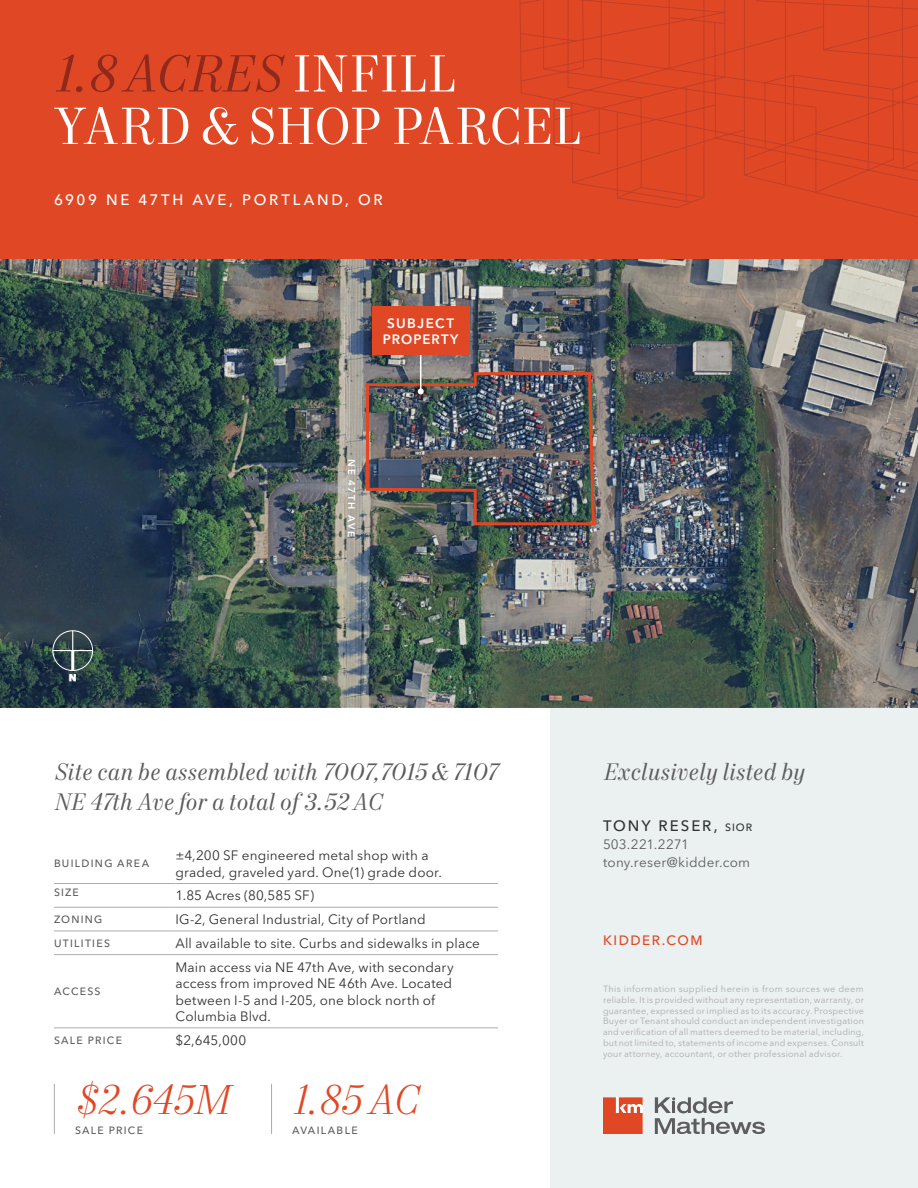
<style>
.page{position:relative;width:918px;height:1188px;background:#fff}
.page>*{position:absolute;margin:0;border:0;box-sizing:border-box;transform-origin:0 0}
.Headline_-_Level_1_-_White_2023{font:52.5px/52.5px "Mort Modern 08";letter-spacing:-.01em;color:#fff}
.Stat_Italic_-_Orange_2023{font:italic 300 42px "Mort Modern 07";letter-spacing:-.01em;color:#e04825}
.Callout_Text_-_Italics_-_Ash_2023{font:italic 24px/30px "Mort Modern 08";letter-spacing:.005em;color:#5e5d5d}
.Property_Address_-_White_2023{font:500 15px "Avenir Next LT Pro";letter-spacing:.185em;color:#fff}
.Contact_Info_-_Ash_2023{font:500 15px "Avenir Next LT Pro";letter-spacing:.135em;color:#313234}
.Table_Input_-_Charcoal_2023{font:13.5px/16.5px "Avenir Next LT Pro";letter-spacing:.01em;color:#313234}
.Contact_Info_-_Ash_2023-2{font:13.5px "Avenir Next LT Pro";letter-spacing:.02em;color:#5e5d5d}
.Subject_Property_Label_-_White_2023{font:600 13.5px/16.5px "Avenir Next LT Pro";letter-spacing:.095em;color:#fff;text-align:center}
.t1{font:500 13.5px "Avenir Next LT Pro";letter-spacing:.11em;color:#e04825}
.Table_Column_1_All_Caps_-_Ash_2023{font:500 10.5px "Avenir Next LT Pro";letter-spacing:.125em;color:#5e5d5d}
.Stat_Label_-_Ash_2023{font:500 10.5px "Avenir Next LT Pro";letter-spacing:.125em;color:#5e5d5d}
.t2{font:800 10.35px "Avenir Next LT Pro";color:#fff}
.Street_Names_-_White_2023{font:600 9.75px "Avenir Next LT Pro";letter-spacing:.17em;color:#fff}
.t3{font:9px/10.8px "Avenir Next LT Pro";letter-spacing:.025em;color:#afabac;text-align:justify}
.s1{font-style:italic;color:#8e291c}
.s2{font-size:10.5px}
</style>
<div class="page">
<div style="left:0;top:707px;width:918px;height:481px;background:#ebf0f1"></div>
<div style="left:0;top:707px;width:550px;height:481px;background:#fff"></div>
<div style="left:0;top:0;width:918px;height:259px;background:#e04825"></div>
<svg style="left:519px;top:0;width:399px;height:218px"></svg>
<svg style="left:823px;top:49px;width:95px;height:27px"></svg>
<hr style="left:54px;top:883px;width:122px;height:1px;background:#afabac">
<hr style="left:176px;top:883px;width:322px;height:1px;background:#afabac">
<hr style="left:54px;top:907px;width:122px;height:1px;background:#afabac">
<hr style="left:176px;top:907px;width:322px;height:1px;background:#afabac">
<hr style="left:54px;top:931px;width:122px;height:1px;background:#afabac">
<hr style="left:176px;top:931px;width:322px;height:1px;background:#afabac">
<hr style="left:54px;top:954px;width:122px;height:1px;background:#afabac">
<hr style="left:176px;top:954px;width:322px;height:1px;background:#afabac">
<hr style="left:54px;top:1028px;width:122px;height:1px;background:#afabac">
<hr style="left:176px;top:1028px;width:322px;height:1px;background:#afabac">
<hr style="left:54px;top:1084px;width:1px;height:50px;background:#afabac">
<hr style="left:271px;top:1084px;width:1px;height:50px;background:#afabac">
<img style="left:0;top:259px;width:918px;height:448px">
<div style="left:52px;top:630px;width:41px;height:41px;border:1px solid #fff;border-radius:50%"></div>
<hr style="left:71px;top:651px;width:3px;height:20px;background:#fff">
<hr style="left:53px;top:650px;width:40px;height:1px;background:#fff">
<svg style="left:72px;top:631px;width:1px;height:19px"></svg>
<hr style="left:420px;top:347px;width:1px;height:44px;background:#fff">
<img style="left:364px;top:371px;width:233px;height:156px">
<div style="left:372px;top:307px;width:97px;height:48px;background:#e04825"></div>
<svg style="left:655px;top:1097px;width:110px;height:37px"></svg>
<svg style="left:603px;top:1097px;width:40px;height:37px"></svg>
<p class="Headline_-_Level_1_-_White_2023" style="left:54px;top:50px;width:529px"><span class="s1">1.8 ACRES</span> INFILL<br>YARD &amp; SHOP PARCEL</p>
<p class="Property_Address_-_White_2023" style="left:54px;top:191px;width:330px">6909 NE 47TH AVE, PORTLAND, OR</p>
<p class="t2" style="left:77px;top:684px;width:10px;rotate:-180deg">N</p>
<p class="Subject_Property_Label_-_White_2023" style="left:383px;top:315px;width:77px">SUBJECT<br>PROPERTY</p>
<p class="Street_Names_-_White_2023" style="left:357px;top:459px;width:79px;rotate:90deg">NE 47TH AVE</p>
<p class="Callout_Text_-_Italics_-_Ash_2023" style="left:54px;top:758px;width:445px">Site can be assembled with 7007,7015 &amp; 7107<br>NE 47th Ave for a total of 3.52 AC</p>
<p class="Callout_Text_-_Italics_-_Ash_2023" style="left:603px;top:758px;width:204px">Exclusively listed by</p>
<p class="Table_Column_1_All_Caps_-_Ash_2023" style="left:54px;top:857px;width:97px">BUILDING AREA</p>
<p class="Table_Input_-_Charcoal_2023" style="left:176px;top:847px;width:268px">±4,200 SF engineered metal shop with a graded, graveled yard. One(1) grade door.</p>
<p class="Table_Column_1_All_Caps_-_Ash_2023" style="left:54px;top:886px;width:26px">SIZE</p>
<p class="Table_Input_-_Charcoal_2023" style="left:176px;top:887px;width:140px">1.85 Acres (80,585 SF)</p>
<p class="Table_Column_1_All_Caps_-_Ash_2023" style="left:54px;top:913px;width:50px">ZONING</p>
<p class="Table_Input_-_Charcoal_2023" style="left:176px;top:911px;width:252px">IG-2, General Industrial, City of Portland</p>
<p class="Table_Column_1_All_Caps_-_Ash_2023" style="left:54px;top:937px;width:58px">UTILITIES</p>
<p class="Table_Input_-_Charcoal_2023" style="left:176px;top:935px;width:306px">All available to site. Curbs and sidewalks in place</p>
<p class="Table_Column_1_All_Caps_-_Ash_2023" style="left:54px;top:985px;width:48px">ACCESS</p>
<p class="Table_Input_-_Charcoal_2023" style="left:176px;top:959px;width:280px">Main access via NE 47th Ave, with secondary access from improved NE 46th Ave. Located between I-5 and I-205, one block north of Columbia Blvd.</p>
<p class="Table_Column_1_All_Caps_-_Ash_2023" style="left:54px;top:1034px;width:69px">SALE PRICE</p>
<p class="Table_Input_-_Charcoal_2023" style="left:176px;top:1032px;width:72px">$2,645,000</p>
<p class="Stat_Italic_-_Orange_2023" style="left:75px;top:1074px;width:157px">$2.645M</p>
<p class="Stat_Label_-_Ash_2023" style="left:75px;top:1124px;width:69px">SALE PRICE</p>
<p class="Stat_Italic_-_Orange_2023" style="left:292px;top:1074px;width:128px">1.85 AC</p>
<p class="Stat_Label_-_Ash_2023" style="left:292px;top:1124px;width:67px">AVAILABLE</p>
<p class="Contact_Info_-_Ash_2023" style="left:603px;top:817px;width:151px">TONY RESER, <span class="s2">SIOR</span></p>
<p class="Contact_Info_-_Ash_2023-2" style="left:603px;top:837px;width:87px">503.221.2271</p>
<p class="Contact_Info_-_Ash_2023-2" style="left:603px;top:855px;width:149px">tony.reser@kidder.com</p>
<h3 class="t1" style="left:603px;top:932px;width:101px">KIDDER.COM</h3>
<p class="t3" style="left:603px;top:983px;width:263px">This information supplied herein is from sources we deem reliable. It is provided without any representation, warranty, or guarantee, expressed or implied as to its accuracy. Prospective Buyer or Tenant should conduct an independent investigation and verification of all matters deemed to be material, including, but not limited to, statements of income and expenses. Consult your attorney, accountant, or other professional advisor.</p>
</div>
